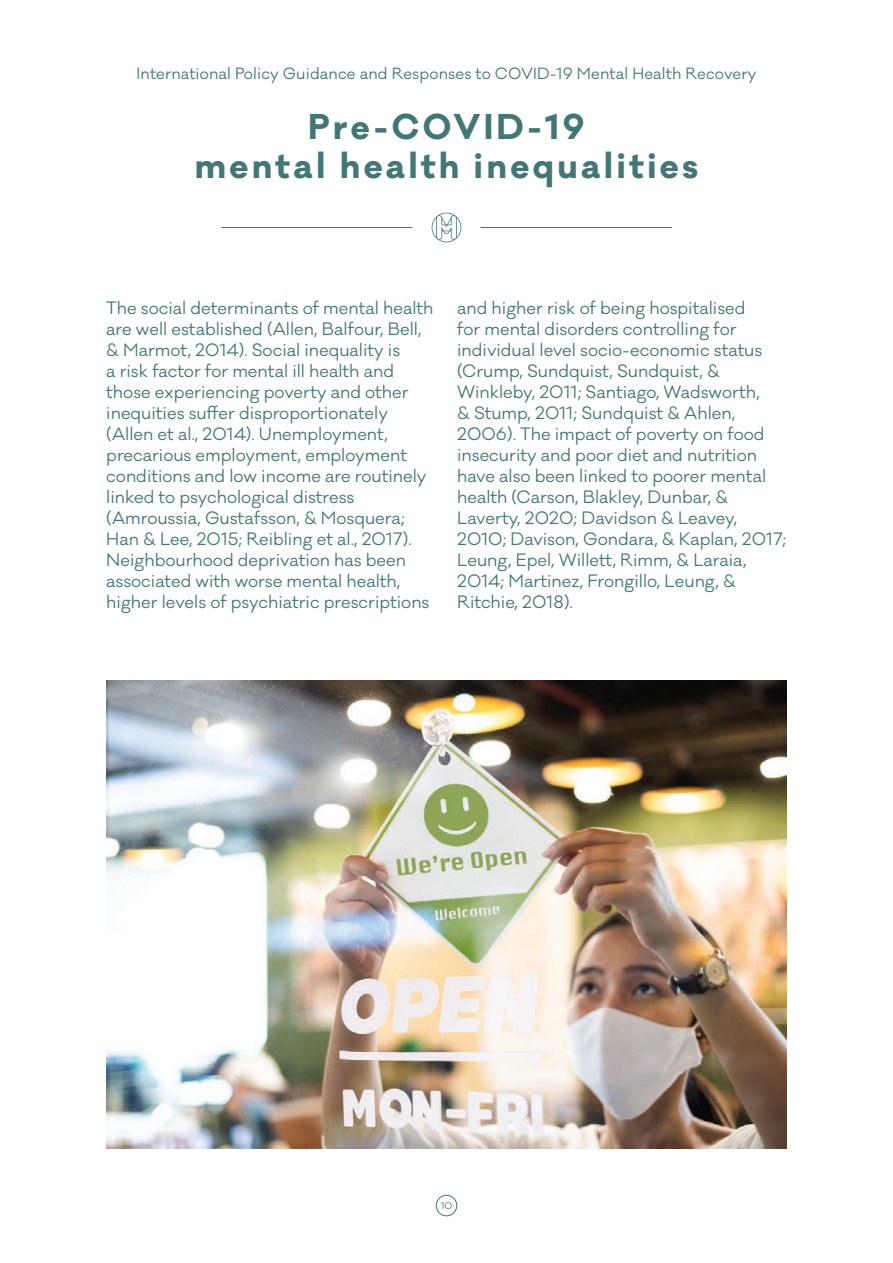
<style>
.page{position:relative;width:893px;height:1263px;background:#fff}
.page>*{position:absolute;margin:0;border:0;box-sizing:border-box;transform-origin:0 0}
.t1{font:700 33px/39px "Galano Classic";letter-spacing:.1em;color:#437776;text-align:center}
.t2{font:16.5px/21px "Galano Classic";color:#437776}
.t3{font:15px "Galano Classic";letter-spacing:.01em;color:#437776}
.t4{font:9px "Galano Classic";color:#437776}
</style>
<div class="page">
<div style="left:436px;top:1195px;width:21px;height:21px;border:1px solid #437776;border-radius:50%"></div>
<hr style="left:221px;top:227px;width:191px;height:1px;background:#437776">
<hr style="left:480px;top:227px;width:192px;height:1px;background:#437776">
<svg style="left:432px;top:213px;width:29px;height:29px"></svg>
<img style="left:106px;top:680px;width:681px;height:468px">
<p class="t3" style="left:137px;top:64px;width:621px">International Policy Guidance and Responses to COVID-19 Mental Health Recovery</p>
<h1 class="t1" style="left:195px;top:108px;width:505px">Pre-COVID-19<br>mental health inequalities</h1>
<p class="t2" style="left:106px;top:298px;width:329px">The social determinants of mental health are well established (Allen, Balfour, Bell, &amp; Marmot, 2014). Social inequality is<br>a risk factor for mental ill health and those experiencing poverty and other inequities suffer disproportionately (Allen et al., 2014). Unemployment, precarious employment, employment conditions and low income are routinely linked to psychological distress (Amroussia, Gustafsson, &amp; Mosquera; Han &amp; Lee, 2015; Reibling et al., 2017).<br>Neighbourhood deprivation has been associated with worse mental health, higher levels of psychiatric prescriptions</p>
<p class="t2" style="left:457px;top:298px;width:331px">and higher risk of being hospitalised<br>for mental disorders controlling for individual level socio-economic status (Crump, Sundquist, Sundquist, &amp; Winkleby, 2011; Santiago, Wadsworth,<br>&amp; Stump, 2011; Sundquist &amp; Ahlen, 2006). The impact of poverty on food insecurity and poor diet and nutrition have also been linked to poorer mental health (Carson, Blakley, Dunbar, &amp; Laverty, 2020; Davidson &amp; Leavey, 2010; Davison, Gondara, &amp; Kaplan, 2017; Leung, Epel, Willett, Rimm, &amp; Laraia, 2014; Martinez, Frongillo, Leung, &amp; Ritchie, 2018).</p>
<p class="t4" style="left:441px;top:1200px;width:13px">10</p>
</div>
